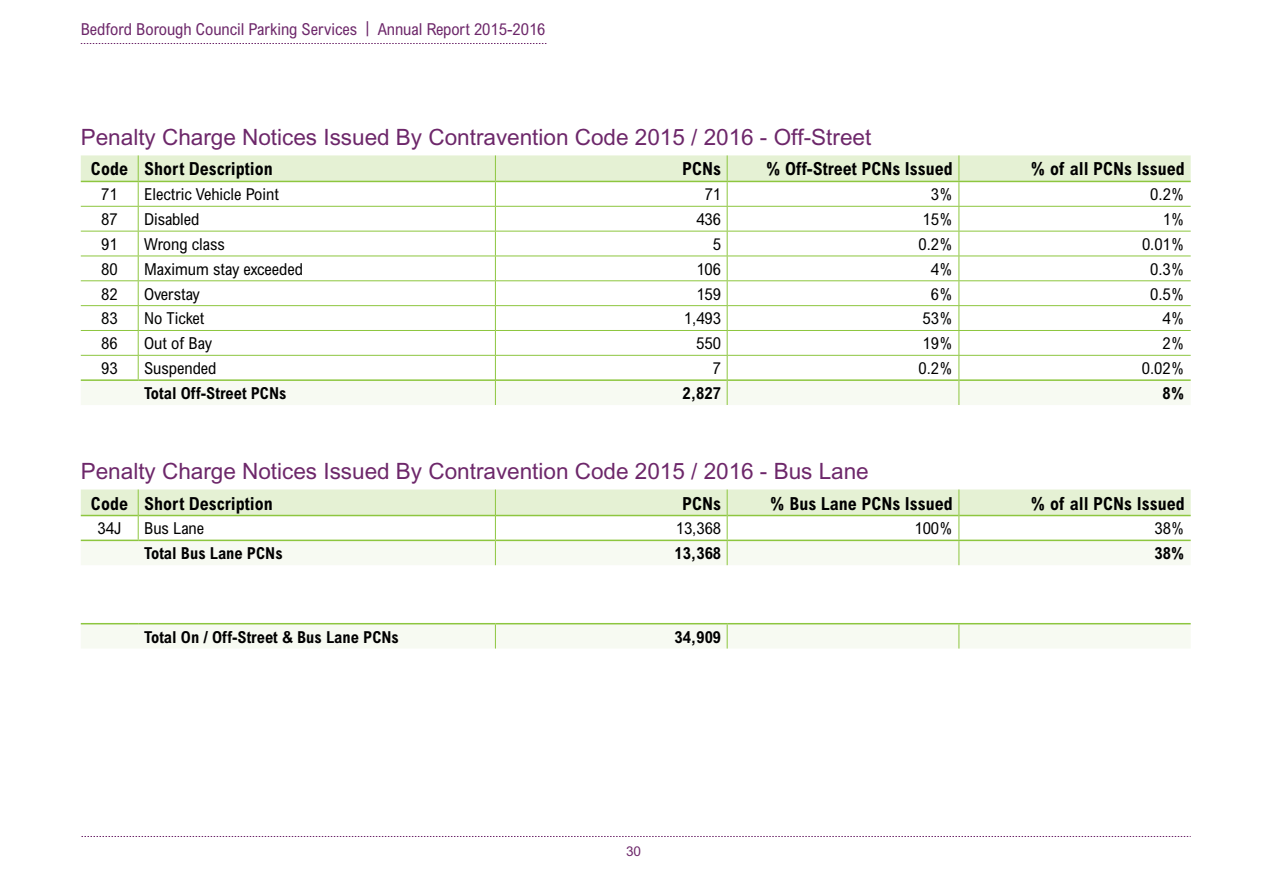
<style>
.page{position:relative;width:1263px;height:893px;background:#fff}
.page>*{position:absolute;margin:0;border:0;box-sizing:border-box;transform-origin:0 0}
.t1{font:22.5px "Arial";color:#6d276a}
.t2{font:700 condensed 18px "Arial";color:#000}
.t3{font:condensed 16.5px "Arial";color:#000}
.t4{font:700 condensed 16.5px "Arial";color:#000}
.t5{font:condensed 16.5px "Arial";color:#6d276a}
.t6{font:13.5px "Arial";color:#6d276a}
</style>
<div class="page">
<svg style="left:81px;top:836px;width:1110px;height:1px"></svg>
<svg style="left:81px;top:43px;width:465px;height:1px"></svg>
<svg style="left:81px;top:155px;width:1110px;height:250px"></svg>
<hr style="left:81px;top:181px;width:57px;height:1px;background:#8dc63f">
<hr style="left:138px;top:181px;width:357px;height:1px;background:#8dc63f">
<hr style="left:495px;top:181px;width:232px;height:1px;background:#8dc63f">
<hr style="left:727px;top:181px;width:232px;height:1px;background:#8dc63f">
<hr style="left:959px;top:181px;width:232px;height:1px;background:#8dc63f">
<svg style="left:81px;top:489px;width:1110px;height:76px"></svg>
<hr style="left:81px;top:540px;width:57px;height:1px;background:#8dc63f">
<hr style="left:138px;top:540px;width:357px;height:1px;background:#8dc63f">
<hr style="left:495px;top:540px;width:232px;height:1px;background:#8dc63f">
<hr style="left:727px;top:540px;width:232px;height:1px;background:#8dc63f">
<hr style="left:959px;top:540px;width:232px;height:1px;background:#8dc63f">
<hr style="left:81px;top:623px;width:57px;height:1px;background:#8dc63f">
<hr style="left:138px;top:623px;width:357px;height:1px;background:#8dc63f">
<hr style="left:495px;top:623px;width:232px;height:1px;background:#8dc63f">
<hr style="left:727px;top:623px;width:232px;height:1px;background:#8dc63f">
<hr style="left:959px;top:623px;width:232px;height:1px;background:#8dc63f">
<div style="left:81px;top:624px;width:1110px;height:24px;background:#f7faf2"></div>
<p class="t5" style="left:81px;top:19px;width:466px">Bedford Borough Council Parking Services | Annual Report 2015-2016</p>
<h1 class="t1" style="left:81px;top:124px;width:792px">Penalty Charge Notices Issued By Contravention Code 2015 / 2016 - Off-Street</h1>
<p class="t2" style="left:91px;top:159px;width:183px">Code Short Description</p>
<p class="t2" style="left:682px;top:159px;width:41px">PCNs</p>
<p class="t2" style="left:766px;top:159px;width:189px">% Off-Street PCNs Issued</p>
<p class="t2" style="left:1030px;top:159px;width:156px">% of all PCNs Issued</p>
<p class="t3" style="left:101px;top:184px;width:18px">71</p>
<p class="t3" style="left:144px;top:184px;width:136px">Electric Vehicle Point</p>
<p class="t3" style="left:705px;top:184px;width:18px">71</p>
<p class="t3" style="left:931px;top:184px;width:23px">3%</p>
<p class="t3" style="left:1150px;top:184px;width:36px">0.2%</p>
<p class="t3" style="left:101px;top:209px;width:18px">87</p>
<p class="t3" style="left:144px;top:209px;width:57px">Disabled</p>
<p class="t3" style="left:696px;top:209px;width:26px">436</p>
<p class="t3" style="left:923px;top:209px;width:32px">15%</p>
<p class="t3" style="left:1163px;top:209px;width:23px">1%</p>
<p class="t3" style="left:101px;top:234px;width:18px">91</p>
<p class="t3" style="left:144px;top:234px;width:82px">Wrong class</p>
<p class="t3" style="left:713px;top:234px;width:10px">5</p>
<p class="t3" style="left:918px;top:234px;width:36px">0.2%</p>
<p class="t3" style="left:1142px;top:234px;width:44px">0.01%</p>
<p class="t3" style="left:101px;top:259px;width:18px">80</p>
<p class="t3" style="left:144px;top:259px;width:160px">Maximum stay exceeded</p>
<p class="t3" style="left:696px;top:259px;width:26px">106</p>
<p class="t3" style="left:931px;top:259px;width:23px">4%</p>
<p class="t3" style="left:1150px;top:259px;width:36px">0.3%</p>
<p class="t3" style="left:101px;top:284px;width:18px">82</p>
<p class="t3" style="left:144px;top:284px;width:57px">Overstay</p>
<p class="t3" style="left:696px;top:284px;width:26px">159</p>
<p class="t3" style="left:931px;top:284px;width:23px">6%</p>
<p class="t3" style="left:1150px;top:284px;width:36px">0.5%</p>
<p class="t3" style="left:101px;top:309px;width:18px">83</p>
<p class="t3" style="left:144px;top:309px;width:62px">No Ticket</p>
<p class="t3" style="left:684px;top:309px;width:39px">1,493</p>
<p class="t3" style="left:922px;top:309px;width:32px">53%</p>
<p class="t3" style="left:1162px;top:309px;width:23px">4%</p>
<p class="t3" style="left:101px;top:333px;width:18px">86</p>
<p class="t3" style="left:144px;top:333px;width:69px">Out of Bay</p>
<p class="t3" style="left:696px;top:333px;width:26px">550</p>
<p class="t3" style="left:922px;top:333px;width:32px">19%</p>
<p class="t3" style="left:1162px;top:333px;width:23px">2%</p>
<p class="t3" style="left:101px;top:358px;width:18px">93</p>
<p class="t3" style="left:144px;top:358px;width:74px">Suspended</p>
<p class="t3" style="left:713px;top:358px;width:10px">7</p>
<p class="t3" style="left:918px;top:358px;width:36px">0.2%</p>
<p class="t3" style="left:1142px;top:358px;width:44px">0.02%</p>
<p class="t4" style="left:144px;top:384px;width:144px">Total Off-Street PCNs</p>
<p class="t4" style="left:682px;top:384px;width:40px">2,827</p>
<p class="t4" style="left:1162px;top:384px;width:23px">8%</p>
<h1 class="t1" style="left:81px;top:458px;width:789px">Penalty Charge Notices Issued By Contravention Code 2015 / 2016 - Bus Lane</h1>
<p class="t2" style="left:91px;top:493px;width:183px">Code Short Description</p>
<p class="t2" style="left:682px;top:493px;width:41px">PCNs</p>
<p class="t2" style="left:770px;top:493px;width:184px">% Bus Lane PCNs Issued</p>
<p class="t2" style="left:1030px;top:493px;width:156px">% of all PCNs Issued</p>
<p class="t3" style="left:98px;top:518px;width:25px">34J</p>
<p class="t3" style="left:144px;top:518px;width:62px">Bus Lane</p>
<p class="t3" style="left:676px;top:518px;width:47px">13,368</p>
<p class="t3" style="left:914px;top:518px;width:40px">100%</p>
<p class="t3" style="left:1154px;top:518px;width:32px">38%</p>
<p class="t4" style="left:144px;top:544px;width:140px">Total Bus Lane PCNs</p>
<p class="t4" style="left:674px;top:544px;width:48px">13,368</p>
<p class="t4" style="left:1154px;top:544px;width:32px">38%</p>
<p class="t4" style="left:144px;top:627px;width:256px">Total On / Off-Street &amp; Bus Lane PCNs</p>
<p class="t4" style="left:674px;top:627px;width:48px">34,909</p>
<p class="t6" style="left:626px;top:844px;width:17px">30</p>
</div>
